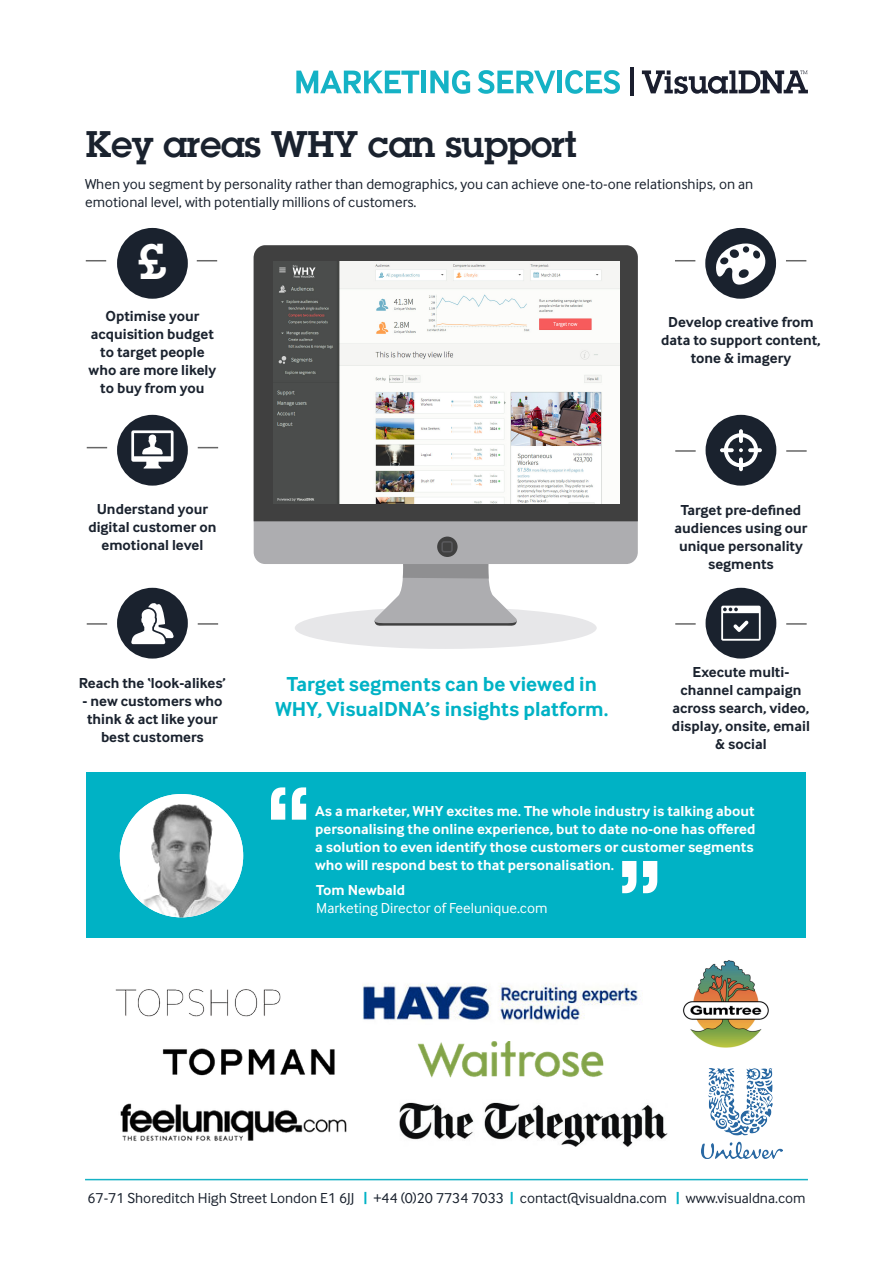
<style>
.page{position:relative;width:893px;height:1263px;background:#fff}
.page>*{position:absolute;margin:0;border:0;box-sizing:border-box;transform-origin:0 0}
.t1{font:600 49.05px "Lubalin Graph";color:#fff}
.Section_head{font:600 36px "Lubalin Graph";letter-spacing:-.01em;color:#1a222e}
.Text{font:700 21px/25.2px "Inter Face Typo";color:#00b2c5;text-align:center}
.Text-2{font:700 15px/18px "Inter Face Typo";color:#1a222e;text-align:center}
.Text-3{font:15px/18px "Inter Face Typo";color:#1a222e}
.Text-4{font:700 15px/18px "Inter Face Typo";color:#fff;text-align:justify}
.Text-5{font:15px "Inter Face Typo";color:#fff}
.s1{font-weight:700;color:#00b2c5}
</style>
<div class="page">
<hr style="left:85px;top:1179px;width:723px;height:1px;background:#15b2c5">
<svg style="left:296px;top:71px;width:123px;height:22px"></svg>
<div style="left:421px;top:71px;width:5px;height:22px;background:#15b2c5"></div>
<svg style="left:430px;top:70px;width:40px;height:24px"></svg>
<svg style="left:478px;top:70px;width:77px;height:24px"></svg>
<div style="left:557px;top:71px;width:5px;height:22px;background:#15b2c5"></div>
<svg style="left:565px;top:70px;width:55px;height:24px"></svg>
<svg style="left:642px;top:70px;width:166px;height:24px"></svg>
<hr style="left:630px;top:68px;width:3px;height:28px;background:#1a1e2e">
<div style="left:86px;top:772px;width:720px;height:166px;background:#00b2c5"></div>
<svg style="left:271px;top:787px;width:35px;height:33px"></svg>
<img style="left:120px;top:794px;width:123px;height:123px;border-radius:62px">
<svg style="left:622px;top:861px;width:35px;height:32px"></svg>
<div style="left:705px;top:228px;width:71px;height:71px;background:#1a222e;border-radius:50%"></div>
<svg style="left:675px;top:260px;width:20px;height:1px"></svg>
<svg style="left:86px;top:260px;width:20px;height:1px"></svg>
<svg style="left:786px;top:260px;width:20px;height:1px"></svg>
<svg style="left:197px;top:260px;width:20px;height:1px"></svg>
<svg style="left:713px;top:243px;width:59px;height:50px"></svg>
<div style="left:706px;top:415px;width:70px;height:71px;background:#1a222e;border-radius:50%"></div>
<hr style="left:675px;top:450px;width:21px;height:2px;background:#666">
<hr style="left:786px;top:450px;width:21px;height:2px;background:#666">
<svg style="left:720px;top:429px;width:42px;height:42px"></svg>
<div style="left:117px;top:415px;width:71px;height:71px;background:#1a222e;border-radius:50%"></div>
<svg style="left:87px;top:447px;width:20px;height:1px"></svg>
<svg style="left:198px;top:447px;width:20px;height:1px"></svg>
<svg style="left:131px;top:430px;width:43px;height:38px"></svg>
<div style="left:117px;top:588px;width:71px;height:70px;background:#1a222e;border-radius:50%"></div>
<hr style="left:87px;top:623px;width:20px;height:2px;background:#666">
<hr style="left:198px;top:623px;width:20px;height:2px;background:#666">
<svg style="left:131px;top:603px;width:43px;height:41px"></svg>
<div style="left:706px;top:588px;width:70px;height:70px;background:#1a222e;border-radius:50%"></div>
<hr style="left:675px;top:623px;width:21px;height:2px;background:#666">
<hr style="left:786px;top:623px;width:21px;height:2px;background:#666">
<svg style="left:721px;top:606px;width:40px;height:35px"></svg>
<div style="left:295px;top:607px;width:302px;height:42px;background:#e7e7e9;border-radius:50%"></div>
<svg style="left:373px;top:564px;width:146px;height:62px"></svg>
<div style="left:254px;top:245px;width:384px;height:319px;background:#adadb0;border-radius:12px"></div>
<div style="left:254px;top:245px;width:384px;height:276px;background:#404040"></div>
<div style="left:437px;top:537px;width:21px;height:20px;background:#404040;border-radius:50%"></div>
<svg style="left:441px;top:541px;width:12px;height:11px"></svg>
<img style="left:115px;top:989px;width:166px;height:28px">
<img style="left:162px;top:1048px;width:173px;height:28px">
<img style="left:418px;top:1042px;width:186px;height:36px">
<img style="left:120px;top:1103px;width:227px;height:38px">
<img style="left:362px;top:983px;width:278px;height:37px">
<img style="left:702px;top:1068px;width:81px;height:90px">
<img style="left:399px;top:1102px;width:269px;height:45px">
<img style="left:683px;top:960px;width:86px;height:88px">
<div style="left:117px;top:228px;width:71px;height:71px;background:#1a222e;border-radius:50%"></div>
<img style="left:274px;top:261px;width:345px;height:243px">
<p class="Section_head" style="left:86px;top:121px;width:493px">Key areas WHY can support</p>
<p class="Text-3" style="left:85px;top:175px;width:670px">When you segment by personality rather than demographics, you can achieve one-to-one relationships, on an emotional level, with potentially millions of customers.</p>
<p class="t1" style="left:138px;top:230px;width:30px">£</p>
<p class="Text-2" style="left:89px;top:307px;width:129px">Optimise your acquisition budget to target people who are more likely to buy from you</p>
<p class="Text-2" style="left:661px;top:313px;width:161px">Develop creative from data to support content, tone &amp; imagery</p>
<p class="Text-2" style="left:88px;top:500px;width:130px">Understand your digital customer on emotional level</p>
<p class="Text-2" style="left:79px;top:674px;width:149px">Reach the ‘look-alikes’</p>
<p class="Text-2" style="left:82px;top:692px;width:141px">- new customers who think &amp; act like your best customers</p>
<p class="Text" style="left:275px;top:671px;width:335px">Target segments can be viewed in<br>WHY, VisualDNA’s insights platform.</p>
<p class="Text-2" style="left:675px;top:501px;width:134px">Target pre-defined audiences using our unique personality segments</p>
<p class="Text-2" style="left:672px;top:663px;width:139px">Execute multi&shy;channel campaign across search, video, display, onsite, email &amp; social</p>
<p class="Text-4" style="left:315px;top:802px;width:442px">As a marketer, WHY excites me. The whole industry is talking about personalising the online experience, but to date no-one has offered a solution to even identify those customers or customer segments who will respond best to that personalisation.</p>
<p class="Text-4" style="left:316px;top:881px;width:90px">Tom Newbald</p>
<p class="Text-5" style="left:316px;top:899px;width:233px">Marketing Director of Feelunique.com</p>
<p class="Text-3" style="left:87px;top:1188px;width:719px">67-71 Shoreditch High Street London E1 6JJ <span class="s1">|</span> +44 (0)20 7734 7033 <span class="s1">|</span> contact@visualdna.com <span class="s1">|</span> www.visualdna.com</p>
</div>
